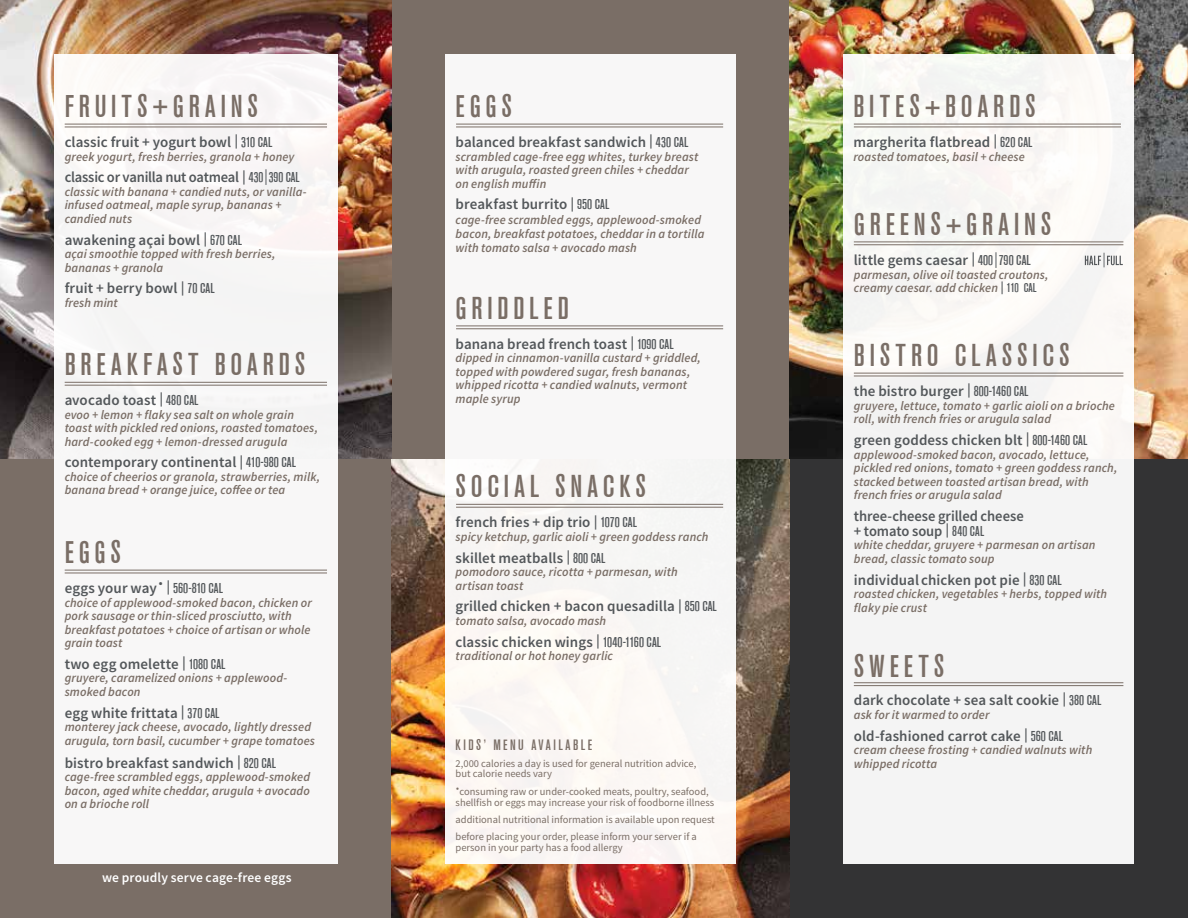
<style>
.page{position:relative;width:1188px;height:918px;background:#333334}
.page>*{position:absolute;margin:0;border:0;box-sizing:border-box;transform-origin:0 0}
.t1{font:500 31.5px "Akzidenz Grot Con BQ";letter-spacing:.155em;color:#7a6e66}
.t2{font:24px "Source Sans Pro";color:#7a6e66}
.t3{font:600 15px/15px "Source Sans Pro";letter-spacing:.005em;color:#53575a}
.t4{font:600 15px "Source Sans Pro";letter-spacing:-.015em;color:#53575a}
.t5{font:500 15px "Akzidenz Grot Con BQ";letter-spacing:.16em;color:#7a6e66}
.t6{font:600 13.5px "Source Sans Pro";letter-spacing:.01em;color:#fff}
.t7{font:italic 600 12.75px/13.5px "Source Sans Pro";letter-spacing:.01em;color:#7a6e66}
.t8{font:italic 600 12.75px/13.5px "Source Sans Pro";letter-spacing:.01em;color:#7a6e66;scale:.96 1}
.t9{font:10.5px/10.5px "Source Sans Pro";color:#7a6e66}
.s1{font-family:"Akzidenz Grot Con BQ";font-weight:500;font-size:14.25px}
.s2{font-family:"Akzidenz Grot Con BQ";font-weight:500;font-size:15.6px}
.s3{font-size:27px}
.s4{font-family:"Akzidenz Grot Con BQ";font-weight:500;font-style:normal;color:#53575a}
</style>
<div class="page">
<div style="left:0;top:458px;width:392px;height:460px;background:#7a6e66"></div>
<div style="left:390px;top:0;width:400px;height:459px;background:#7a6e66"></div>
<img style="left:392px;top:459px;width:398px;height:459px">
<img style="left:790px;top:0;width:398px;height:459px">
<img style="left:0;top:0;width:392px;height:459px">
<div style="left:844px;top:54px;width:290px;height:810px;background:#f4f4f4"></div>
<div style="left:446px;top:54px;width:290px;height:810px;background:#f8f7f7"></div>
<div style="left:54px;top:54px;width:284px;height:810px;background:#f8f7f7"></div>
<hr style="left:65px;top:127px;width:262px;height:1px;background:#7a6e66">
<hr style="left:65px;top:124px;width:262px;height:1px;background:#7a6e66">
<hr style="left:65px;top:385px;width:262px;height:1px;background:#7a6e66">
<hr style="left:65px;top:382px;width:262px;height:1px;background:#7a6e66">
<hr style="left:65px;top:573px;width:262px;height:1px;background:#7a6e66">
<hr style="left:65px;top:570px;width:262px;height:1px;background:#7a6e66">
<hr style="left:456px;top:127px;width:267px;height:1px;background:#7a6e66">
<hr style="left:456px;top:124px;width:267px;height:1px;background:#7a6e66">
<hr style="left:456px;top:329px;width:267px;height:1px;background:#7a6e66">
<hr style="left:456px;top:326px;width:267px;height:1px;background:#7a6e66">
<hr style="left:456px;top:507px;width:267px;height:1px;background:#7a6e66">
<hr style="left:456px;top:504px;width:267px;height:1px;background:#7a6e66">
<hr style="left:854px;top:376px;width:269px;height:1px;background:#7a6e66">
<hr style="left:854px;top:373px;width:269px;height:1px;background:#7a6e66">
<hr style="left:854px;top:685px;width:269px;height:1px;background:#7a6e66">
<hr style="left:854px;top:682px;width:269px;height:1px;background:#7a6e66">
<hr style="left:854px;top:245px;width:269px;height:1px;background:#7a6e66">
<hr style="left:854px;top:242px;width:269px;height:1px;background:#7a6e66">
<hr style="left:854px;top:127px;width:267px;height:1px;background:#7a6e66">
<hr style="left:854px;top:124px;width:267px;height:1px;background:#7a6e66">
<svg style="left:1085px;top:253px;width:38px;height:14px"></svg>
<h1 class="t1" style="left:65px;top:88px;width:195px">FRUITS+GRAINS</h1>
<p class="t3" style="left:65px;top:135px;width:209px">classic fruit + yogurt bowl <span class="s1">| 310 CAL</span></p>
<p class="t7" style="left:65px;top:150px;width:231px">greek yogurt, fresh berries, granola + honey</p>
<p class="t4" style="left:65px;top:168px;width:236px">classic or vanilla nut oatmeal <span class="s1">| 430</span><span class="s2">|</span><span class="s1">390 CAL</span></p>
<p class="t7" style="left:65px;top:185px;width:243px">classic with banana + candied nuts, or vanilla&shy;infused oatmeal, maple syrup, bananas + candied nuts</p>
<p class="t3" style="left:65px;top:232px;width:179px">awakening açai bowl <span class="s1">| 670 CAL</span></p>
<p class="t7" style="left:65px;top:247px;width:212px">açai smoothie topped with fresh berries, bananas + granola</p>
<p class="t3" style="left:65px;top:281px;width:151px">fruit + berry bowl <span class="s1">| 70 CAL</span></p>
<p class="t7" style="left:65px;top:296px;width:55px">fresh mint</p>
<h1 class="t1" style="left:65px;top:346px;width:242px">BREAKFAST BOARDS</h1>
<p class="t3" style="left:65px;top:393px;width:135px">avocado toast <span class="s1">| 480 CAL</span></p>
<p class="t7" style="left:65px;top:408px;width:255px">evoo + lemon + flaky sea salt on whole grain toast with pickled red onions, roasted tomatoes, hard-cooked egg + lemon-dressed arugula</p>
<p class="t3" style="left:65px;top:455px;width:233px">contemporary continental <span class="s1">| 410-980 CAL</span></p>
<p class="t7" style="left:65px;top:470px;width:257px">choice of cheerios or granola, strawberries, milk, banana bread + orange juice, coffee or tea</p>
<h1 class="t1" style="left:65px;top:534px;width:58px">EGGS</h1>
<p class="t3" style="left:65px;top:580px;width:160px">eggs your way <span class="s3">.</span> <span class="s1">| 560-810 CAL</span></p>
<p class="t7" style="left:65px;top:596px;width:249px">choice of applewood-smoked bacon, chicken or pork sausage or thin-sliced prosciutto, with breakfast potatoes + choice of artisan or whole grain toast</p>
<p class="t3" style="left:65px;top:656px;width:162px">two egg omelette <span class="s1">| 1080 CAL</span></p>
<p class="t7" style="left:65px;top:671px;width:224px">gruyere, caramelized onions + applewood&shy;smoked bacon</p>
<p class="t3" style="left:65px;top:705px;width:156px">egg white frittata <span class="s1">| 370 CAL</span></p>
<p class="t7" style="left:65px;top:720px;width:252px">monterey jack cheese, avocado, lightly dressed arugula, torn basil, cucumber + grape tomatoes</p>
<p class="t3" style="left:65px;top:755px;width:213px">bistro breakfast sandwich <span class="s1">| 820 CAL</span></p>
<p class="t7" style="left:65px;top:770px;width:247px;text-align:justify">cage-free scrambled eggs, applewood-smoked bacon, aged white cheddar, arugula + avocado on a brioche roll</p>
<p class="t6" style="left:102px;top:868px;width:191px">we proudly serve cage-free eggs</p>
<h1 class="t1" style="left:456px;top:88px;width:58px">EGGS</h1>
<p class="t3" style="left:456px;top:135px;width:234px">balanced breakfast sandwich <span class="s1">| 430 CAL</span></p>
<p class="t7" style="left:456px;top:150px;width:244px">scrambled cage-free egg whites, turkey breast with arugula, roasted green chiles + cheddar on english muffin</p>
<p class="t3" style="left:456px;top:197px;width:155px">breakfast burrito <span class="s1">| 950 CAL</span></p>
<p class="t7" style="left:456px;top:212px;width:250px;line-height:14.2px">cage-free scrambled eggs, applewood-smoked bacon, breakfast potatoes, cheddar in a tortilla with tomato salsa + avocado mash</p>
<h1 class="t1" style="left:456px;top:290px;width:115px">GRIDDLED</h1>
<p class="t3" style="left:456px;top:336px;width:220px">banana bread french toast <span class="s1">| 1090 CAL</span></p>
<p class="t7" style="left:456px;top:351px;width:247px">dipped in cinnamon-vanilla custard + griddled, topped with powdered sugar, fresh bananas, whipped ricotta + candied walnuts, vermont maple syrup</p>
<h1 class="t1" style="left:456px;top:469px;width:192px">SOCIAL SNACKS</h1>
<p class="t3" style="left:456px;top:515px;width:183px">french fries + dip trio <span class="s1">| 1070 CAL</span></p>
<p class="t7" style="left:456px;top:530px;width:254px">spicy ketchup, garlic aioli + green goddess ranch</p>
<p class="t3" style="left:456px;top:550px;width:151px">skillet meatballs <span class="s1">| 800 CAL</span></p>
<p class="t7" style="left:456px;top:565px;width:224px">pomodoro sauce, ricotta + parmesan, with artisan toast</p>
<p class="t3" style="left:456px;top:599px;width:263px">grilled chicken + bacon quesadilla <span class="s1">| 850 CAL</span></p>
<p class="t7" style="left:456px;top:614px;width:152px">tomato salsa, avocado mash</p>
<p class="t3" style="left:456px;top:634px;width:207px">classic chicken wings <span class="s1">| 1040-1160 CAL</span></p>
<p class="t7" style="left:456px;top:649px;width:159px">traditional or hot honey garlic</p>
<p class="t5" style="left:456px;top:736px;width:138px">KIDS’ MENU AVAILABLE</p>
<p class="t9" style="left:456px;top:758px;width:242px">2,000 calories a day is used for general nutrition advice, but calorie needs vary</p>
<h2 class="t2" style="left:456px;top:773px;width:6px">.</h2>
<p class="t9" style="left:456px;top:786px;width:260px;line-height:10.9px;text-align:center">consuming raw or under-cooked meats, poultry, seafood, shellfish or eggs may increase your risk of foodborne illness</p>
<p class="t9" style="left:456px;top:811px;width:261px;line-height:17.2px">additional nutritional information is available upon request before placing your order, please inform your server if a</p>
<p class="t9" style="left:456px;top:842px;width:169px">person in your party has a food allergy</p>
<h1 class="t1" style="left:853px;top:88px;width:184px">BITES+BOARDS</h1>
<p class="t3" style="left:853px;top:135px;width:181px">margherita flatbread <span class="s1">| 620 CAL</span></p>
<p class="t7" style="left:853px;top:150px;width:173px">roasted tomatoes, basil + cheese</p>
<h1 class="t1" style="left:854px;top:206px;width:199px">GREENS+GRAINS</h1>
<p class="t3" style="left:854px;top:252px;width:178px">little gems caesar <span class="s1">| 400</span><span class="s2">|</span><span class="s1">790 CAL</span></p>
<p class="t7" style="left:854px;top:268px;width:196px">parmesan, olive oil toasted croutons, creamy caesar. add chicken <span class="s4">| 110 CAL</span></p>
<h1 class="t1" style="left:854px;top:338px;width:217px">BISTRO CLASSICS</h1>
<p class="t3" style="left:854px;top:384px;width:176px">the bistro burger <span class="s1">| 800-1460 CAL</span></p>
<p class="t7" style="left:854px;top:399px;width:263px">gruyere, lettuce, tomato + garlic aioli on a brioche roll, with french fries or arugula salad</p>
<p class="t3" style="left:854px;top:432px;width:235px">green goddess chicken blt <span class="s1">| 800-1460 CAL</span></p>
<p class="t7" style="left:854px;top:448px;width:265px">applewood-smoked bacon, avocado, lettuce, pickled red onions, tomato + green goddess ranch, stacked between toasted artisan bread, with french fries or arugula salad</p>
<p class="t3" style="left:854px;top:508px;width:171px">three-cheese grilled cheese + tomato soup <span class="s1">| 840 CAL</span></p>
<p class="t7" style="left:854px;top:538px;width:243px">white cheddar, gruyere + parmesan on artisan bread, classic tomato soup</p>
<p class="t3" style="left:854px;top:572px;width:209px">individual chicken pot pie <span class="s1">| 830 CAL</span></p>
<p class="t8" style="left:854px;top:587px;width:265px">roasted chicken, vegetables + herbs, topped with flaky pie crust</p>
<h1 class="t1" style="left:854px;top:648px;width:92px">SWEETS</h1>
<p class="t3" style="left:854px;top:693px;width:249px">dark chocolate + sea salt cookie <span class="s1">| 380 CAL</span></p>
<p class="t7" style="left:854px;top:708px;width:137px">ask for it warmed to order</p>
<p class="t3" style="left:854px;top:728px;width:210px">old-fashioned carrot cake <span class="s1">| 560 CAL</span></p>
<p class="t7" style="left:854px;top:743px;width:240px">cream cheese frosting + candied walnuts with whipped ricotta</p>
</div>
